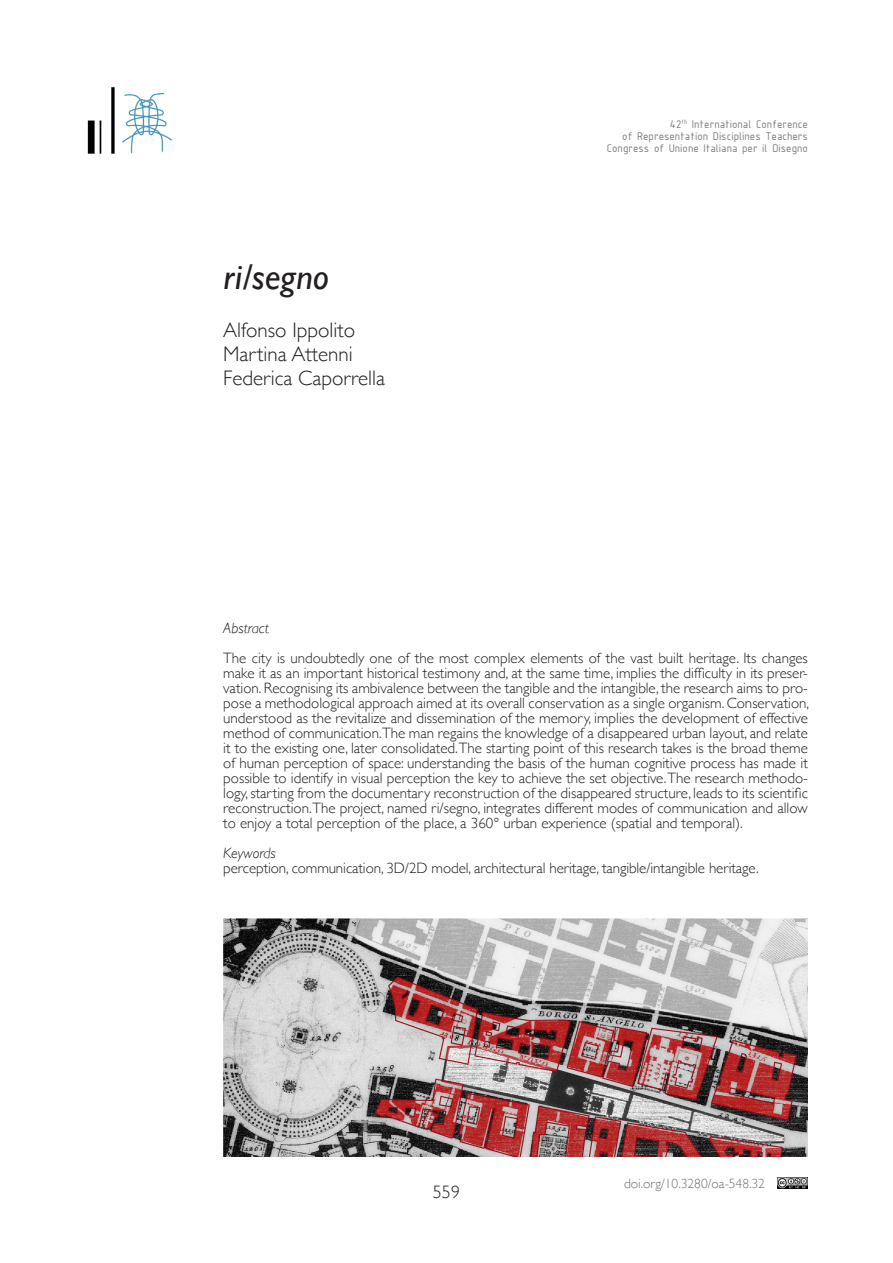
<style>
.page{position:relative;width:893px;height:1263px;background:#fff}
.page>*{position:absolute;margin:0;border:0;box-sizing:border-box;transform-origin:0 0}
.t1{font:italic 36px "Gill Sans";color:#231f20}
.t2{font:300 21px/24px "Gill Sans";color:#231f20}
.t3{font:300 18px "Gill Sans";color:#231f20}
.t4{font:300 15px/15px "Gill Sans";letter-spacing:-.005em;color:#231f20;text-align:justify}
.t5{font:italic 300 15px "Gill Sans";color:#231f20}
.t6{font:300 13.5px "Gill Sans";color:#717275}
.t7{font:12px/12px "ISOCPEUR";color:#7a7c7f;text-align:right}
</style>
<div class="page">
<img style="left:87px;top:87px;width:85px;height:67px">
<img style="left:778px;top:1178px;width:30px;height:10px">
<img style="left:223px;top:918px;width:585px;height:239px">
<h1 class="t1" style="left:223px;top:256px;width:107px">ri/segno</h1>
<h2 class="t2" style="left:223px;top:317px;width:163px">Alfonso Ippolito<br>Martina Attenni<br>Federica Caporrella</h2>
<p class="t7" style="left:607px;top:118px;width:203px">42<sup>th</sup> International Conference<br>of Representation Disciplines Teachers<br>Congress of Unione Italiana per il Disegno</p>
<p class="t5" style="left:223px;top:620px;width:47px">Abstract</p>
<p class="t4" style="left:223px;top:650px;width:587px">The city is undoubtedly one of the most complex elements of the vast built heritage. Its changes make it as an important historical testimony and, at the same time, implies the difficulty in its preser&shy;vation. Recognising its ambivalence between the tangible and the intangible, the research aims to pro&shy;pose a methodological approach aimed at its overall conservation as a single organism. Conservation, understood as the revitalize and dissemination of the memory, implies the development of effective method of communication.The man regains the knowledge of a disappeared urban layout, and relate it to the existing one, later consolidated.The starting point of this research takes is the broad theme of human perception of space: understanding the basis of the human cognitive process has made it possible to identify in visual perception the key to achieve the set objective.The research methodo&shy;logy, starting from the documentary reconstruction of the disappeared structure, leads to its scientific reconstruction.The project, named ri/segno, integrates different modes of communication and allow to enjoy a total perception of the place, a 360° urban experience (spatial and temporal).</p>
<p class="t5" style="left:223px;top:845px;width:54px">Keywords</p>
<p class="t4" style="left:223px;top:860px;width:537px">perception, communication, 3D/2D model, architectural heritage, tangible/intangible heritage.</p>
<p class="t3" style="left:433px;top:1178px;width:28px">559</p>
<p class="t6" style="left:624px;top:1172px;width:142px">doi.org/10.3280/oa-548.32</p>
</div>
